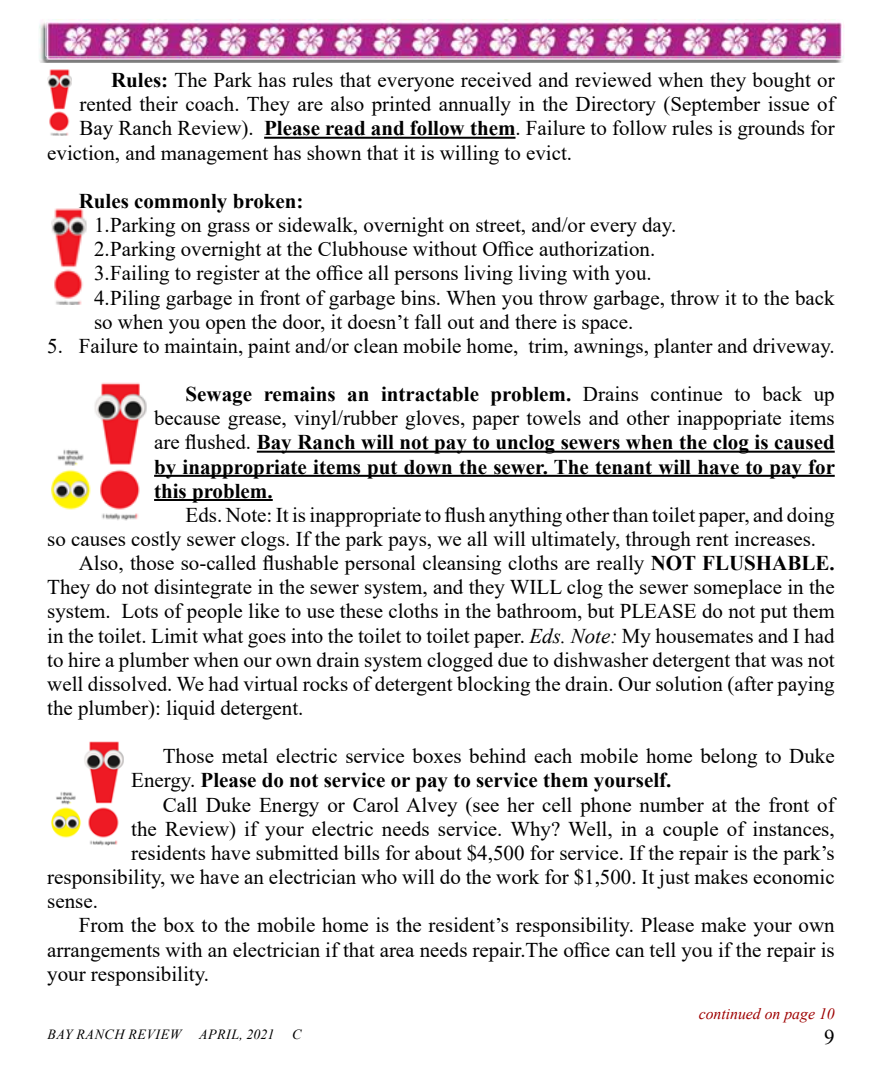
<style>
.page{position:relative;width:882px;height:1071px;background:#fff}
.page>*{position:absolute;margin:0;border:0;box-sizing:border-box;transform-origin:0 0}
.t1{font:21px/24.2px "Times New Roman";color:#000}
.t2{font:700 21px/24.2px "Times New Roman";color:#000;text-align:justify}
.t3{font:italic 15.75px "Times New Roman";color:#9e0000}
.t4{font:italic 14px "Times New Roman";letter-spacing:.035em;color:#000}
.s1{font-weight:700}
.s2{font-weight:400}
.s3{font-style:italic}
</style>
<div class="page">
<img style="left:39px;top:19px;width:805px;height:44px">
<img style="left:47px;top:69px;width:25px;height:66px">
<img style="left:51px;top:741px;width:72px;height:104px">
<img style="left:51px;top:208px;width:35px;height:96px">
<hr style="left:264px;top:137px;width:252px;height:2px;background:#000">
<hr style="left:257px;top:451px;width:578px;height:2px;background:#000">
<hr style="left:154px;top:475px;width:681px;height:2px;background:#000">
<hr style="left:154px;top:499px;width:119px;height:2px;background:#000">
<img style="left:51px;top:382px;width:95px;height:138px">
<p class="t1" style="left:111px;top:67px;width:725px"><span class="s1">Rules:</span> The Park has rules that everyone received and reviewed when they bought or</p>
<p class="t1" style="left:80px;top:92px;width:757px">rented their coach. They are also printed annually in the Directory (September issue of</p>
<p class="t1" style="left:80px;top:116px;width:757px">Bay Ranch Review). <span class="s1">Please read and follow them</span>. Failure to follow rules is grounds for</p>
<p class="t1" style="left:47px;top:140px;width:526px">eviction, and management has shown that it is willing to evict.</p>
<p class="t2" style="left:79px;top:188px;width:226px">Rules commonly broken:</p>
<p class="t1" style="left:94px;top:212px;width:742px">1.Parking on grass or sidewalk, overnight on street, and/or every day.<br>2.Parking overnight at the Clubhouse without Office authorization.<br>3.Failing to register at the office all persons living living with you.<br>4.Piling garbage in front of garbage bins. When you throw garbage, throw it to the back so when you open the door, it doesn’t fall out and there is space.</p>
<p class="t1" style="left:47px;top:333px;width:789px">5. Failure to maintain, paint and/or clean mobile home, trim, awnings, planter and driveway.</p>
<p class="t2" style="left:154px;top:381px;width:682px;text-indent:32px">Sewage remains an intractable problem. <span class="s2">Drains continue to back up because grease, vinyl/rubber gloves, paper towels and other inappopriate items are flushed.</span> Bay Ranch will not pay to unclog sewers when the clog is caused by inappropriate items put down the sewer. The tenant will have to pay for this problem.</p>
<p class="t1" style="left:186px;top:502px;width:651px">Eds. Note: It is inappropriate to flush anything other than toilet paper, and doing</p>
<p class="t1" style="left:47px;top:526px;width:771px">so causes costly sewer clogs. If the park pays, we all will ultimately, through rent increases.</p>
<p class="t1" style="left:79px;top:550px;width:757px">Also, those so-called flushable personal cleansing cloths are really <span class="s1">NOT FLUSHABLE.</span></p>
<p class="t1" style="left:47px;top:575px;width:789px">They do not disintegrate in the sewer system, and they WILL clog the sewer someplace in the</p>
<p class="t1" style="left:47px;top:599px;width:789px">system. Lots of people like to use these cloths in the bathroom, but PLEASE do not put them</p>
<p class="t1" style="left:47px;top:623px;width:789px">in the toilet. Limit what goes into the toilet to toilet paper. <span class="s3">Eds. Note:</span> My housemates and I had</p>
<p class="t1" style="left:47px;top:647px;width:789px">to hire a plumber when our own drain system clogged due to dishwasher detergent that was not</p>
<p class="t1" style="left:47px;top:671px;width:789px">well dissolved. We had virtual rocks of detergent blocking the drain. Our solution (after paying</p>
<p class="t1" style="left:47px;top:695px;width:258px">the plumber): liquid detergent.</p>
<p class="t1" style="left:131px;top:744px;width:705px;text-indent:32px">Those metal electric service boxes behind each mobile home belong to Duke<br>Energy. <span class="s1">Please do not service or pay to service them yourself.</span></p>
<p class="t1" style="left:163px;top:792px;width:674px">Call Duke Energy or Carol Alvey (see her cell phone number at the front of</p>
<p class="t1" style="left:131px;top:816px;width:705px">the Review) if your electric needs service. Why? Well, in a couple of instances,</p>
<p class="t1" style="left:131px;top:840px;width:705px">residents have submitted bills for about $4,500 for service. If the repair is the park’s</p>
<p class="t1" style="left:47px;top:864px;width:789px">responsibility, we have an electrician who will do the work for $1,500. It just makes economic</p>
<p class="t1" style="left:47px;top:888px;width:52px">sense.</p>
<p class="t1" style="left:79px;top:913px;width:758px">From the box to the mobile home is the resident’s responsibility. Please make your own</p>
<p class="t1" style="left:47px;top:937px;width:789px">arrangements with an electrician if that area needs repair.The office can tell you if the repair is</p>
<p class="t1" style="left:47px;top:961px;width:163px">your responsibility.</p>
<p class="t3" style="left:699px;top:1003px;width:138px">continued on page 10</p>
<p class="t4" style="left:47px;top:1024px;width:135px">BAY RANCH REVIEW</p>
<p class="t4" style="left:199px;top:1024px;width:77px">APRIL, 2021</p>
<p class="t4" style="left:292px;top:1024px;width:11px">C</p>
<p class="t1" style="left:824px;top:1024px;width:12px">9</p>
</div>
